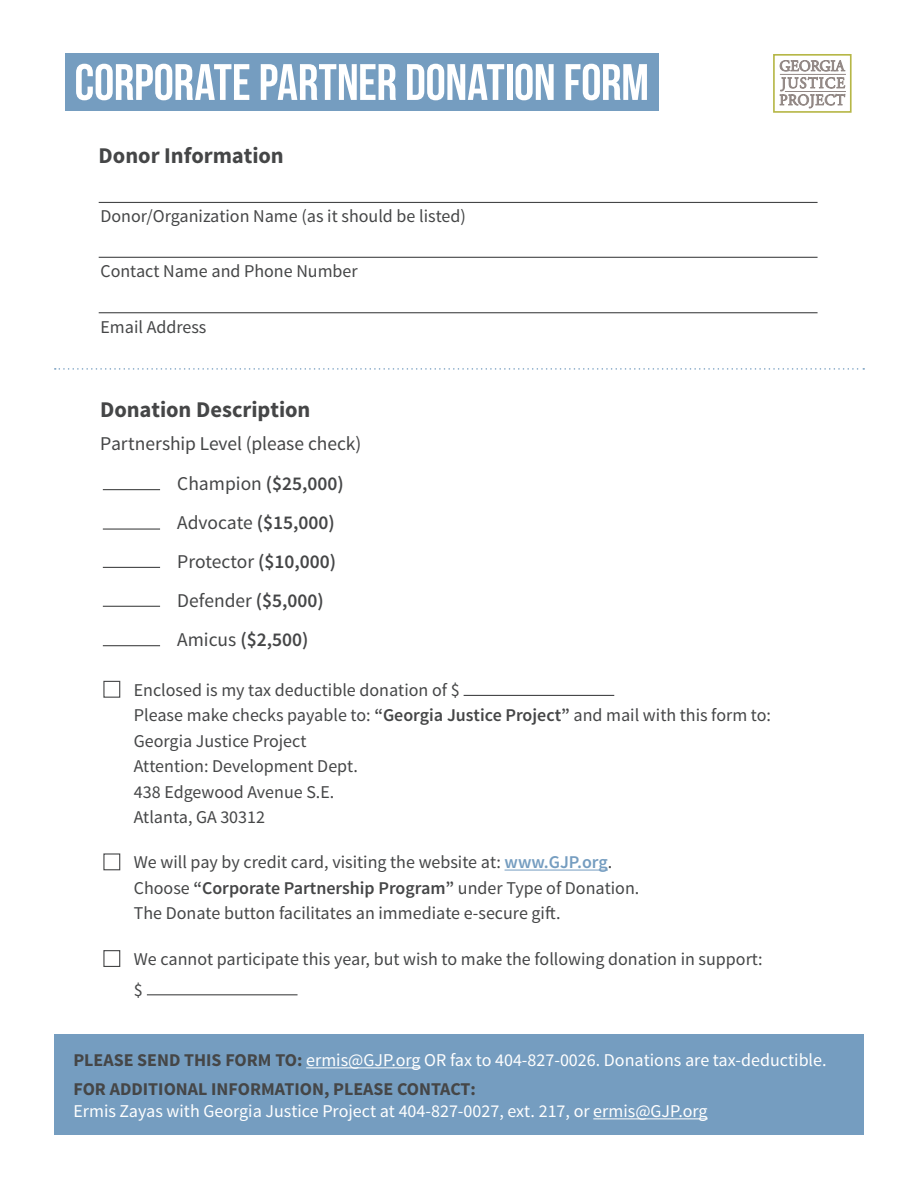
<style>
.page{position:relative;width:918px;height:1188px;background:#fff}
.page>*{position:absolute;margin:0;border:0;box-sizing:border-box;transform-origin:0 0}
.t1{font:51.15px "Bebas Neue";letter-spacing:-.005em;color:#fff}
.t2{font:700 22.5px "Source Sans Pro";color:#454647}
.t3{font:600 19.5px/39px "Source Sans Pro";color:#454647}
.t4{font:19.5px "Source Sans Pro";letter-spacing:-.005em;color:#454647}
.t5{font:18px/25.5px "Source Sans Pro";color:#454647}
.t6{font:700 18px/28.5px "Source Sans Pro";color:#454647}
.t7{font:18px "Source Sans Pro";color:#fff}
.s1{font-weight:400}
.s2{font-weight:600}
.s3{font-weight:600;color:#759dc0}
.s4{font-weight:400;color:#fff}
</style>
<div class="page">
<hr style="left:505px;top:870px;width:103px;height:1px;background:#759dc0">
<hr style="left:99px;top:202px;width:719px;height:1px;background:#454647">
<hr style="left:103px;top:489px;width:57px;height:1px;background:#454647">
<hr style="left:103px;top:528px;width:57px;height:2px;background:#454647">
<hr style="left:103px;top:567px;width:57px;height:1px;background:#454647">
<hr style="left:103px;top:606px;width:57px;height:1px;background:#454647">
<hr style="left:103px;top:645px;width:57px;height:1px;background:#454647">
<hr style="left:464px;top:695px;width:150px;height:1px;background:#454647">
<hr style="left:99px;top:257px;width:719px;height:1px;background:#454647">
<hr style="left:99px;top:312px;width:719px;height:1px;background:#454647">
<div style="left:103px;top:681px;width:17px;height:17px;border:1px solid #454647"></div>
<div style="left:103px;top:950px;width:17px;height:17px;border:1px solid #454647"></div>
<div style="left:103px;top:853px;width:17px;height:17px;border:1px solid #454647"></div>
<div style="left:65px;top:53px;width:594px;height:58px;background:#759dc0"></div>
<hr style="left:147px;top:994px;width:151px;height:1px;background:#454647">
<div style="left:54px;top:1034px;width:810px;height:101px;background:#759dc0"></div>
<hr style="left:306px;top:1067px;width:115px;height:1px;background:#fff">
<hr style="left:593px;top:1118px;width:115px;height:1px;background:#fff">
<svg style="left:55px;top:368px;width:809px;height:2px"></svg>
<div style="left:773px;top:54px;width:79px;height:59px;border:2px solid #b6b747"></div>
<svg style="left:780px;top:60px;width:65px;height:48px"></svg>
<hr style="left:780px;top:74px;width:66px;height:1px;background:#928885">
<hr style="left:785px;top:91px;width:61px;height:1px;background:#928885">
<h1 class="t1" style="left:74px;top:54px;width:576px">CORPORATE PARTNER DONATION FORM</h1>
<p class="t2" style="left:99px;top:141px;width:187px">Donor Information</p>
<p class="t5" style="left:100px;top:204px;width:367px">Donor/Organization Name (as it should be listed)</p>
<p class="t5" style="left:100px;top:259px;width:259px">Contact Name and Phone Number</p>
<p class="t5" style="left:100px;top:314px;width:107px">Email Address</p>
<p class="t2" style="left:100px;top:395px;width:212px">Donation Description</p>
<p class="t4" style="left:100px;top:432px;width:263px">Partnership Level (please check)</p>
<p class="t3" style="left:177px;top:464px;width:168px"><span class="s1">Champion</span> ($25,000)<br><span class="s1">Advocate</span> ($15,000)<br><span class="s1">Protector</span> ($10,000)<br><span class="s1">Defender</span> ($5,000)<br><span class="s1">Amicus</span> ($2,500)</p>
<p class="t5" style="left:134px;top:677px;width:639px">Enclosed is my tax deductible donation of $<br>Please make checks payable to: <span class="s2">“Georgia Justice Project”</span> and mail with this form to:<br>Georgia Justice Project<br>Attention: Development Dept.<br>438 Edgewood Avenue S.E.<br>Atlanta, GA 30312</p>
<p class="t5" style="left:134px;top:850px;width:507px">We will pay by credit card, visiting the website at: <span class="s3">www.GJP.org</span>.<br>Choose <span class="s2">“Corporate Partnership Program”</span> under Type of Donation.<br>The Donate button facilitates an immediate e-secure gift.</p>
<p class="t5" style="left:134px;top:944px;width:630px;line-height:31.5px">We cannot participate this year, but wish to make the following donation in support: $</p>
<p class="t6" style="left:73px;top:1047px;width:755px">PLEASE SEND THIS FORM TO: <span class="s4">ermis@GJP.org OR fax to 404-827-0026. Donations are tax-deductible.<br></span>FOR ADDITIONAL INFORMATION, PLEASE CONTACT:</p>
<p class="t7" style="left:73px;top:1100px;width:636px">Ermis Zayas with Georgia Justice Project at 404-827-0027, ext. 217, or ermis@GJP.org</p>
</div>
